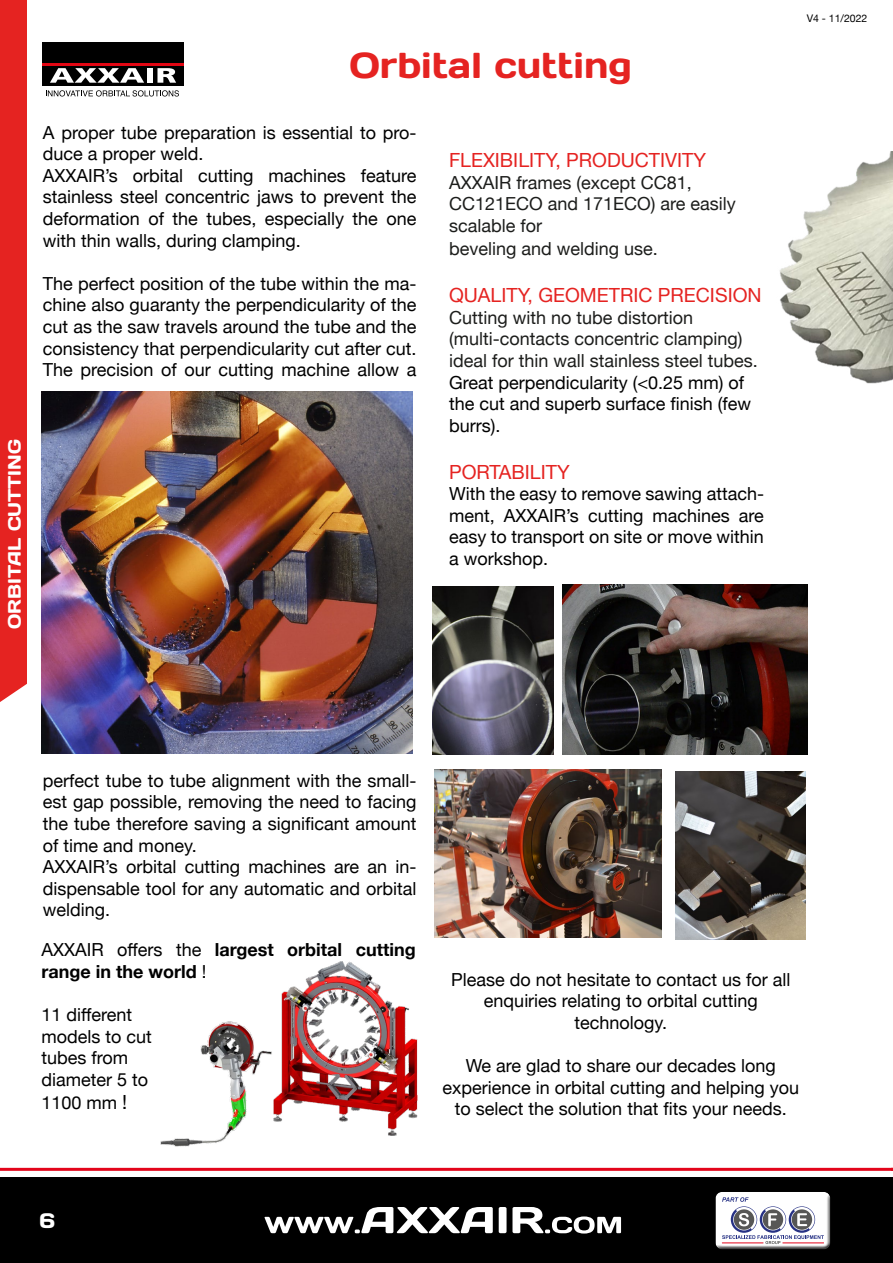
<style>
.page{position:relative;width:893px;height:1263px;background:#fff}
.page>*{position:absolute;margin:0;border:0;box-sizing:border-box;transform-origin:0 0}
.t1{font:36px "Days One";color:#e52321}
.t2{font:21px "Days One";color:#fff}
.t3{font:19.5px "Helvetica Neue";color:#e52321}
.t4{font:18px/21.6px "Helvetica Neue";color:#000}
.t5{font:18px/21.6px "Helvetica Neue";color:#1c1d1b}
.t6{font:700 18px/21.6px "Helvetica Neue";color:#000}
.t7{font:18px "Days One";color:#fff}
.t8{font:10.5px "Helvetica Neue";color:#000}
.s1{font-weight:400}
.s2{font-size:19.5px}
</style>
<div class="page">
<div style="left:0;top:1178px;width:893px;height:85px;background:#000"></div>
<svg style="left:265px;top:1207px;width:228px;height:26px"></svg>
<svg style="left:499px;top:1207px;width:122px;height:26px"></svg>
<hr style="left:0;top:1168px;width:893px;height:3px;background:#e3051b">
<div style="left:711px;top:1187px;width:122px;height:61px;background:#fff;opacity:.75"></div>
<div style="left:713px;top:1193px;width:122px;height:57px;background:#000;opacity:.75"></div>
<div style="left:43px;top:43px;width:141px;height:43px;background:#000"></div>
<hr style="left:43px;top:63px;width:141px;height:3px;background:#e30613">
<svg style="left:50px;top:68px;width:94px;height:15px"></svg>
<div style="left:147px;top:68px;width:6px;height:15px;background:#fff"></div>
<svg style="left:157px;top:68px;width:19px;height:15px"></svg>
<svg style="left:46px;top:90px;width:133px;height:7px"></svg>
<div style="left:0;top:0;width:27px;height:702px;background:#e52321"></div>
<img style="left:779px;top:151px;width:114px;height:233px">
<img style="left:41px;top:391px;width:371px;height:363px">
<img style="left:433px;top:586px;width:120px;height:168px">
<img style="left:563px;top:584px;width:245px;height:170px">
<img style="left:675px;top:772px;width:130px;height:168px">
<img style="left:160px;top:1021px;width:114px;height:126px">
<img style="left:274px;top:962px;width:144px;height:173px">
<img style="left:434px;top:770px;width:228px;height:167px">
<p class="t7" style="left:3px;top:629px;width:191px;rotate:-90deg">ORBITAL CUTTING</p>
<h1 class="t1" style="left:349px;top:43px;width:284px">Orbital cutting</h1>
<p class="t4" style="left:43px;top:122px;width:375px">A proper tube preparation is essential to pro&shy;duce a proper weld.<br>AXXAIR’s orbital cutting machines feature stainless steel concentric jaws to prevent the deformation of the tubes, especially the one with thin walls, during clamping.</p>
<p class="t4" style="left:43px;top:274px;width:375px;text-align:justify">The perfect position of the tube within the ma&shy;chine also guaranty the perpendicularity of the cut as the saw travels around the tube and the consistency that perpendicularity cut after cut.<br>The precision of our cutting machine allow a</p>
<p class="t3" style="left:449px;top:146px;width:258px">FLEXIBILITY, PRODUCTIVITY</p>
<p class="t5" style="left:449px;top:173px;width:288px">AXXAIR frames (except CC81,<br>CC121ECO and 171ECO) are easily scalable for</p>
<p class="t5" style="left:449px;top:239px;width:210px">beveling and welding use.</p>
<p class="t3" style="left:449px;top:281px;width:314px">QUALITY, GEOMETRIC PRECISION</p>
<p class="t5" style="left:449px;top:308px;width:310px">Cutting with no tube distortion (multi-contacts concentric clamping) ideal for thin wall stainless steel tubes.</p>
<p class="t4" style="left:449px;top:372px;width:304px">Great perpendicularity (&lt;0.25 mm) of the cut and superb surface finish (few burrs).</p>
<p class="t3" style="left:449px;top:457px;width:122px">PORTABILITY</p>
<p class="t4" style="left:449px;top:484px;width:316px;text-align:justify">With the easy to remove sawing attach&shy;ment, AXXAIR’s cutting machines are easy to transport on site or move within a workshop.</p>
<p class="t8" style="left:807px;top:11px;width:62px">V4 - 11/2022</p>
<p class="t4" style="left:43px;top:770px;width:375px">perfect tube to tube alignment with the small&shy;est gap possible, removing the need to facing the tube therefore saving a significant amount of time and money.<br>AXXAIR’s orbital cutting machines are an in&shy;dispensable tool for any automatic and orbital welding.</p>
<p class="t6" style="left:41px;top:939px;width:376px"><span class="s1">AXXAIR offers the</span> largest orbital cutting range in the world <span class="s1">!</span></p>
<p class="t4" style="left:41px;top:1005px;width:112px">11 different models to cut tubes from diameter 5 to</p>
<p class="t4" style="left:41px;top:1093px;width:87px">1100 mm <span class="s2">!</span></p>
<p class="t4" style="left:451px;top:969px;width:341px;text-align:center">Please do not hesitate to contact us for all enquiries relating to orbital cutting technology.</p>
<p class="t4" style="left:443px;top:1056px;width:358px;text-align:center">We are glad to share our decades long experience in orbital cutting and helping you to select the solution that fits your needs.</p>
<p class="t2" style="left:39px;top:1207px;width:17px">6</p>
</div>
